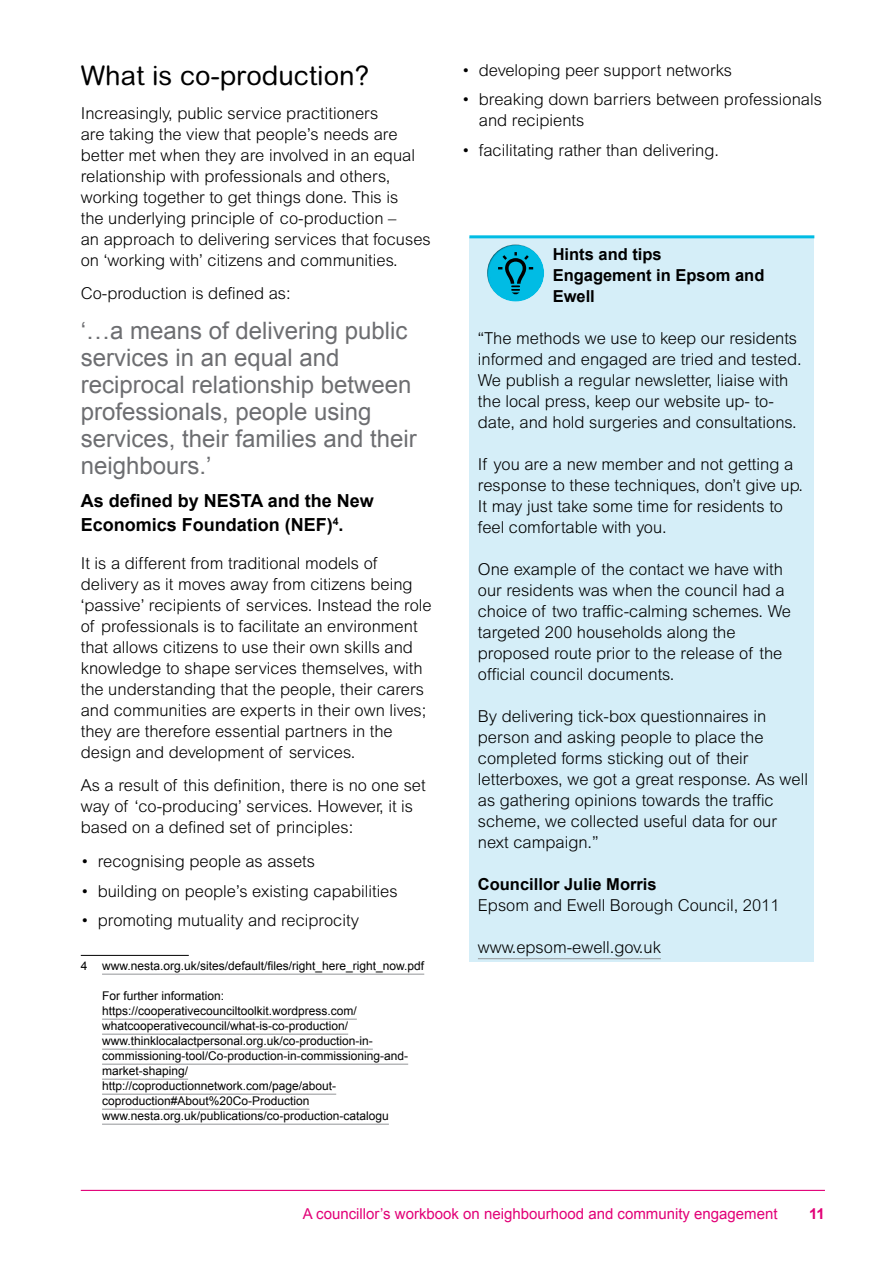
<style>
.page{position:relative;width:893px;height:1263px;background:#fff}
.page>*{position:absolute;margin:0;border:0;box-sizing:border-box;transform-origin:0 0}
.t1{font:27px "Arial Rounded MT";color:#000}
.t2{font:24px/27px "Arial";color:#6d6e71}
.t3{font:700 18px/24px "Arial";color:#000}
.t4{font:300 16.5px/21px "Arial MT Std";color:#000}
.t5{font:700 16.5px/21px "Arial";color:#000}
.t6{font:15px "Arial";color:#e20177}
.t7{font:700 15px "Arial";color:#e20177}
.t8{font:12px/15px "Arial";color:#000}
</style>
<div class="page">
<hr style="left:81px;top:1190px;width:744px;height:1px;background:#e20177">
<hr style="left:81px;top:955px;width:108px;height:1px;background:#000">
<hr style="left:102px;top:974px;width:322px;height:1px;background:#939598">
<hr style="left:102px;top:1019px;width:255px;height:1px;background:#939598">
<hr style="left:102px;top:1034px;width:246px;height:1px;background:#939598">
<hr style="left:102px;top:1049px;width:271px;height:1px;background:#939598">
<hr style="left:102px;top:1064px;width:306px;height:1px;background:#939598">
<hr style="left:102px;top:1079px;width:86px;height:1px;background:#939598">
<hr style="left:102px;top:1094px;width:234px;height:1px;background:#939598">
<hr style="left:102px;top:1109px;width:208px;height:1px;background:#939598">
<hr style="left:102px;top:1124px;width:287px;height:1px;background:#939598">
<div style="left:469px;top:237px;width:345px;height:724px;background:#d5eef8"></div>
<hr style="left:469px;top:235px;width:345px;height:3px;background:#00bce4">
<hr style="left:478px;top:958px;width:183px;height:1px;background:#939598">
<div style="left:485px;top:243px;width:60px;height:60px;background:#000;opacity:.75"></div>
<svg style="left:498px;top:252px;width:35px;height:42px"></svg>
<h1 class="t1" style="left:81px;top:59px;width:290px">What is co-production?</h1>
<p class="t4" style="left:81px;top:102px;width:351px">Increasingly, public service practitioners<br>are taking the view that people’s needs are better met when they are involved in an equal relationship with professionals and others, working together to get things done. This is<br>the underlying principle of co-production –<br>an approach to delivering services that focuses on ‘working with’ citizens and communities.</p>
<p class="t4" style="left:81px;top:283px;width:211px">Co-production is defined as:</p>
<h2 class="t2" style="left:81px;top:317px;width:338px">‘…a means of delivering public services in an equal and reciprocal relationship between professionals, people using services, their families and their neighbours.’</h2>
<p class="t3" style="left:81px;top:489px;width:295px">As defined by NESTA and the New<br>Economics Foundation (NEF)<sup>4</sup>.</p>
<p class="t4" style="left:81px;top:552px;width:352px">It is a different from traditional models of delivery as it moves away from citizens being ‘passive’ recipients of services. Instead the role of professionals is to facilitate an environment that allows citizens to use their own skills and knowledge to shape services themselves, with the understanding that the people, their carers and communities are experts in their own lives; they are therefore essential partners in the design and development of services.</p>
<p class="t4" style="left:81px;top:775px;width:346px">As a result of this definition, there is no one set way of ‘co-producing’ services. However, it is based on a defined set of principles:</p>
<p class="t4" style="left:81px;top:851px;width:236px">• recognising people as assets</p>
<p class="t4" style="left:81px;top:880px;width:318px">• building on people’s existing capabilities</p>
<p class="t4" style="left:81px;top:910px;width:280px">• promoting mutuality and reciprocity</p>
<p class="t8" style="left:81px;top:959px;width:345px">4 www.nesta.org.uk/sites/default/files/right_here_right_now.pdf</p>
<p class="t8" style="left:102px;top:989px;width:308px">For further information: https://cooperativecounciltoolkit.wordpress.com/ whatcooperativecouncil/what-is-co-production/ www.thinklocalactpersonal.org.uk/co-production-in&shy;commissioning-tool/Co-production-in-commissioning-and&shy;market-shaping/ http://coproductionnetwork.com/page/about&shy;coproduction#About%20Co-Production www.nesta.org.uk/publications/co-production-catalogu</p>
<p class="t4" style="left:462px;top:59px;width:272px">• developing peer support networks</p>
<p class="t4" style="left:479px;top:89px;width:345px;text-indent:-17px">• breaking down barriers between professionals and recipients</p>
<p class="t4" style="left:462px;top:139px;width:259px">• facilitating rather than delivering.</p>
<p class="t5" style="left:553px;top:244px;width:213px">Hints and tips<br>Engagement in Epsom and<br>Ewell</p>
<p class="t4" style="left:478px;top:327px;width:325px">“The methods we use to keep our residents informed and engaged are tried and tested.<br>We publish a regular newsletter, liaise with the local press, keep our website up- to&shy;date, and hold surgeries and consultations.</p>
<p class="t4" style="left:478px;top:453px;width:327px">If you are a new member and not getting a response to these techniques, don’t give up.<br>It may just take some time for residents to feel comfortable with you.</p>
<p class="t4" style="left:478px;top:558px;width:315px">One example of the contact we have with our residents was when the council had a choice of two traffic-calming schemes. We targeted 200 households along the proposed route prior to the release of the official council documents.</p>
<p class="t4" style="left:478px;top:705px;width:332px">By delivering tick-box questionnaires in person and asking people to place the completed forms sticking out of their letterboxes, we got a great response. As well as gathering opinions towards the traffic scheme, we collected useful data for our next campaign.”</p>
<p class="t5" style="left:478px;top:874px;width:180px">Councillor Julie Morris</p>
<p class="t4" style="left:478px;top:894px;width:303px">Epsom and Ewell Borough Council, 2011</p>
<p class="t4" style="left:478px;top:936px;width:185px">www.epsom-ewell.gov.uk</p>
<p class="t6" style="left:303px;top:1203px;width:476px">A councillor’s workbook on neighbourhood and community engagement</p>
<p class="t7" style="left:809px;top:1203px;width:17px">11</p>
</div>
